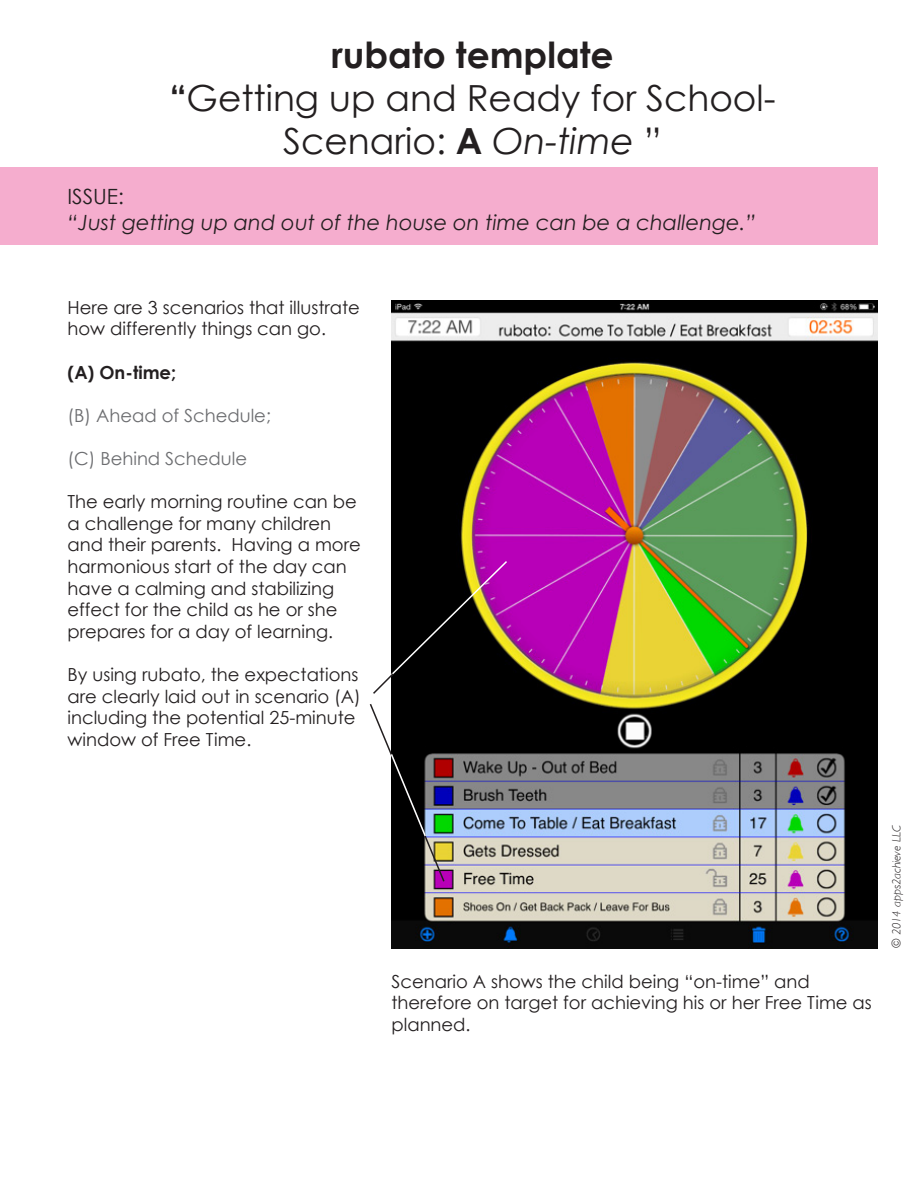
<style>
.page{position:relative;width:918px;height:1188px;background:#fff}
.page>*{position:absolute;margin:0;border:0;box-sizing:border-box;transform-origin:0 0}
.t1{font:36px "Century Gothic";color:#231f20}
.t2{font:700 36px "Century Gothic";color:#231f20}
.t3{font:italic 21px "Century Gothic";color:#231f20}
.t4{font:21px "Century Gothic";color:#231f20}
.text{font:18px/21.6px "Century Gothic";color:#231f20}
.t5{font:18px "Century Gothic";color:#6c6d70}
.t6{font:700 18px "Century Gothic";color:#231f20}
.t7{font:italic 300 12px "Gill Sans";color:#231f20}
.s1{font-weight:700}
.s2{font-style:italic}
</style>
<div class="page">
<div style="left:0;top:167px;width:878px;height:78px;background:#f5adce"></div>
<img style="left:392px;top:300px;width:486px;height:648px">
<svg style="left:369px;top:559px;width:140px;height:324px"></svg>
<p class="t2" style="left:331px;top:32px;width:284px">rubato template</p>
<p class="t1" style="left:169px;top:76px;width:608px"><span class="s1">“</span>Getting up and Ready for School-</p>
<p class="t1" style="left:283px;top:119px;width:380px">Scenario: <span class="s1">A</span> <span class="s2">On-time</span> ”</p>
<p class="t4" style="left:68px;top:184px;width:58px">ISSUE:</p>
<p class="t3" style="left:68px;top:209px;width:690px">“Just getting up and out of the house on time can be a challenge.”</p>
<p class="text" style="left:68px;top:296px;width:294px">Here are 3 scenarios that illustrate how differently things can go.</p>
<p class="t6" style="left:68px;top:361px;width:110px">(A) On-time;</p>
<p class="t5" style="left:68px;top:404px;width:205px">(B) Ahead of Schedule;</p>
<p class="t5" style="left:68px;top:447px;width:181px">(C) Behind Schedule</p>
<p class="text" style="left:68px;top:491px;width:295px">The early morning routine can be a challenge for many children and their parents. Having a more harmonious start of the day can have a calming and stabilizing effect for the child as he or she prepares for a day of learning.</p>
<p class="text" style="left:68px;top:663px;width:295px">By using rubato, the expectations are clearly laid out in scenario (A) including the potential 25-minute window of Free Time.</p>
<p class="text" style="left:392px;top:970px;width:482px">Scenario A shows the child being “on-time” and therefore on target for achieving his or her Free Time as planned.</p>
<p class="t7" style="left:890px;top:948px;width:124px;rotate:-90deg">© 2014 apps2achieve LLC</p>
</div>
